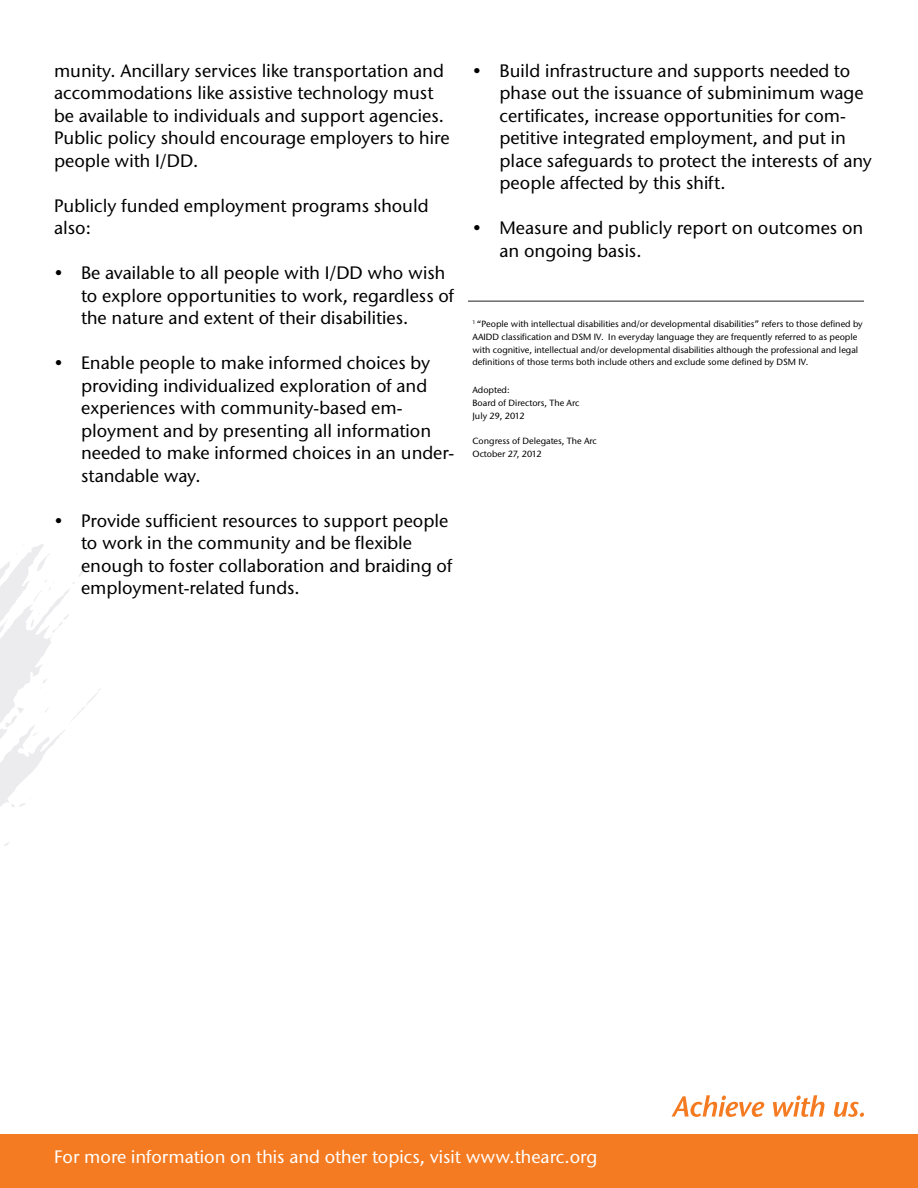
<style>
.page{position:relative;width:918px;height:1188px;background:#fff}
.page>*{position:absolute;margin:0;border:0;box-sizing:border-box;transform-origin:0 0}
.t1{font:500 18px/22.5px "Stone Sans ITC Std";color:#000}
.t2{font:500 18px "Stone Sans ITC Std";color:#fff}
.t3{font:500 9px/12.8px "Stone Sans ITC Std";color:#000}
</style>
<div class="page">
<svg style="left:0;top:553px;width:101px;height:582px"></svg>
<div style="left:0;top:1135px;width:918px;height:53px;background:#f47b21"></div>
<svg style="left:671px;top:1095px;width:193px;height:22px"></svg>
<hr style="left:468px;top:301px;width:396px;height:1px;background:#231f20">
<p class="t1" style="left:54px;top:59px;width:397px">munity. Ancillary services like transportation and accommodations like assistive technology must be available to individuals and support agencies.<br>Public policy should encourage employers to hire people with I/DD.</p>
<p class="t1" style="left:54px;top:194px;width:376px">Publicly funded employment programs should also:</p>
<p class="t1" style="left:81px;top:261px;width:375px;text-indent:-27px">• Be available to all people with I/DD who wish to explore opportunities to work, regardless of the nature and extent of their disabilities.</p>
<p class="t1" style="left:81px;top:351px;width:375px;text-indent:-27px">• Enable people to make informed choices by providing individualized exploration of and experiences with community-based em&shy;ployment and by presenting all information needed to make informed choices in an under&shy;standable way.</p>
<p class="t1" style="left:81px;top:509px;width:373px;text-indent:-27px">• Provide sufficient resources to support people to work in the community and be flexible enough to foster collaboration and braiding of employment-related funds.</p>
<p class="t1" style="left:500px;top:59px;width:374px;text-indent:-27px">• Build infrastructure and supports needed to phase out the issuance of subminimum wage certificates, increase opportunities for com&shy;petitive integrated employment, and put in place safeguards to protect the interests of any people affected by this shift.</p>
<p class="t1" style="left:500px;top:216px;width:365px;text-indent:-27px">• Measure and publicly report on outcomes on an ongoing basis.</p>
<p class="t3" style="left:472px;top:317px;width:392px"><sup>1</sup> “People with intellectual disabilities and/or developmental disabilities” refers to those defined by AAIDD classification and DSM IV. In everyday language they are frequently referred to as people with cognitive, intellectual and/or developmental disabilities although the professional and legal definitions of those terms both include others and exclude some defined by DSM IV.</p>
<p class="t3" style="left:473px;top:383px;width:39px">Adopted:</p>
<p class="t3" style="left:473px;top:396px;width:109px">Board of Directors, The Arc</p>
<p class="t3" style="left:473px;top:409px;width:54px">July 29, 2012</p>
<p class="t3" style="left:473px;top:434px;width:126px">Congress of Delegates, The Arc</p>
<p class="t3" style="left:473px;top:447px;width:71px">October 27, 2012</p>
<p class="t2" style="left:54px;top:1145px;width:545px">For more information on this and other topics, visit www.thearc.org</p>
</div>
